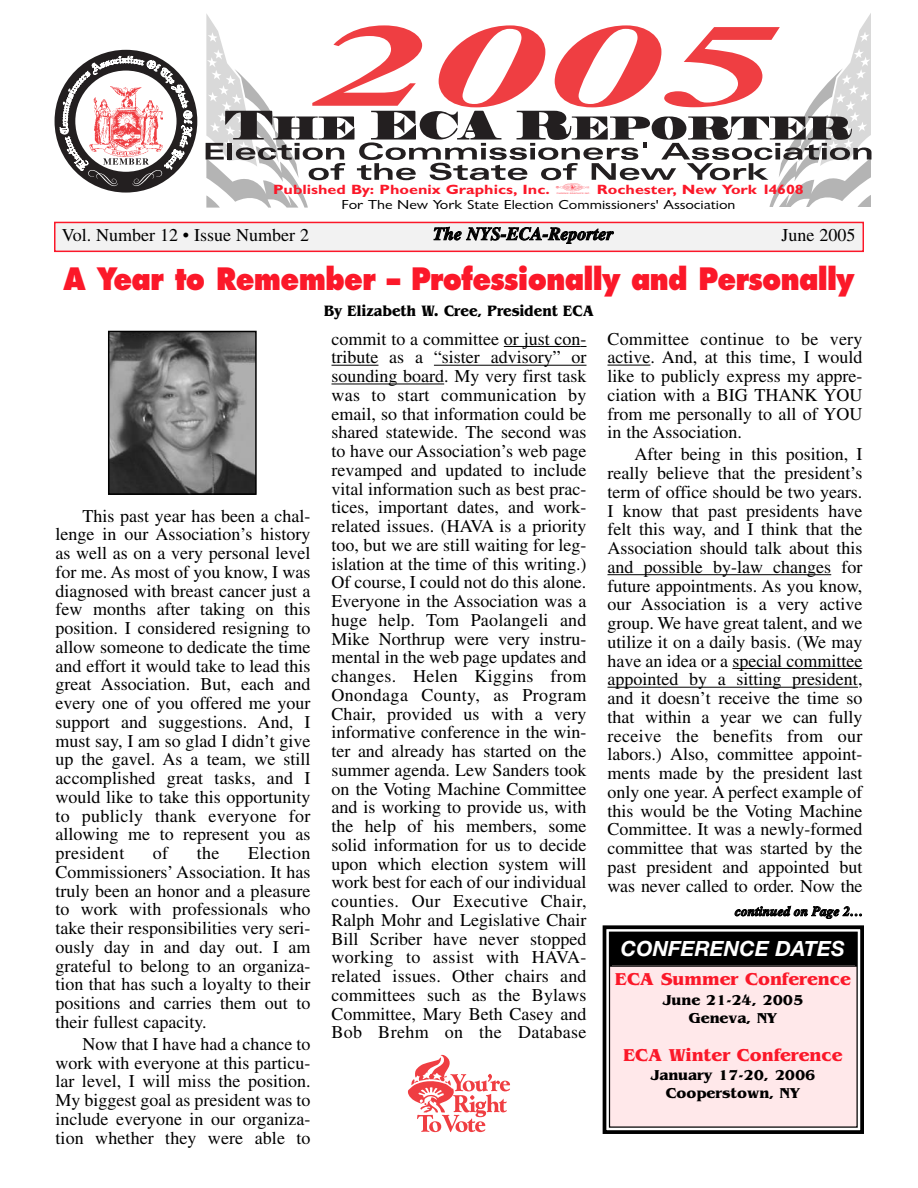
<style>
.page{position:relative;width:918px;height:1188px;background:#fff}
.page>*{position:absolute;margin:0;border:0;box-sizing:border-box;transform-origin:0 0}
.t1{font:italic 700 117.6px "Times";color:#ef3e42;scale:1.97 1}
.t2{font:800 30px "Futura";letter-spacing:-.025em;color:#fb1829;scale:.9 1}
.t3{font:italic 700 21px "Helvetica Neue";color:#fff}
.t4{font:18px/18.8px "Times";color:#000;text-align:justify}
.t5{font:700 18px "Benguiat";color:#fb1829}
.t6{font:italic 700 18px "Times";color:#000}
.t7{font:700 15.75px "Benguiat";color:#000;scale:.9 1}
.t8{font:700 15px/18px "Benguiat";color:#000;text-align:center}
.t9{font:13.5px "Classical Sans Bold DTC";color:#fb1829;scale:1.2 1}
.t10{font:13.5px "Classical Sans Regular DTC";color:#000;scale:1.2 1}
.t11{font:italic 700 13.5px "Times";color:#000}
.s1{font-family:"Election 1"}
</style>
<div class="page">
<div style="left:609px;top:932px;width:248px;height:195px;background:#ffe8ea"></div>
<div style="left:603px;top:925px;width:261px;height:209px;border:4px solid #000"></div>
<div style="left:609px;top:932px;width:249px;height:196px;border:1px solid #000"></div>
<div style="left:55px;top:50px;width:142px;height:143px;border:21px solid #231f20;border-radius:50%"></div>
<svg style="left:59px;top:56px;width:133px;height:131px"></svg>
<div style="left:56px;top:223px;width:806px;height:28px;background:#f2f2f2"></div>
<div style="left:54px;top:222px;width:810px;height:30px;border:2px solid #fb1829"></div>
<div style="left:611px;top:933px;width:245px;height:32px;background:#000"></div>
<div style="left:610px;top:932px;width:247px;height:35px;border:2px solid #000"></div>
<svg style="left:206px;top:13px;width:665px;height:195px"></svg>
<svg style="left:408px;top:1055px;width:102px;height:77px"></svg>
<hr style="left:504px;top:346px;width:77px;height:1px;background:#000">
<hr style="left:332px;top:365px;width:46px;height:1px;background:#000">
<hr style="left:434px;top:365px;width:153px;height:1px;background:#000">
<hr style="left:332px;top:384px;width:112px;height:1px;background:#000">
<hr style="left:608px;top:365px;width:42px;height:1px;background:#000">
<hr style="left:608px;top:574px;width:223px;height:1px;background:#000">
<hr style="left:732px;top:668px;width:130px;height:1px;background:#000">
<hr style="left:608px;top:687px;width:250px;height:1px;background:#000">
<img style="left:111px;top:334px;width:143px;height:158px">
<div style="left:108px;top:331px;width:149px;height:164px;border:2px solid #000"></div>
<h1 class="t1" style="left:319px;top:24px;width:237px">2005</h1>
<p class="t9" style="left:273px;top:184px;width:444px">Published By: Phoenix Graphics, Inc. <span class="s1">.</span> Rochester, New York 14608</p>
<p class="t10" style="left:342px;top:200px;width:330px">For The New York State Election Commissioners' Association</p>
<p class="t6" style="left:433px;top:227px;width:182px">The NYS-ECA-Reporter</p>
<p class="t4" style="left:62px;top:227px;width:249px">Vol. Number 12 • Issue Number 2</p>
<p class="t4" style="left:782px;top:227px;width:75px">June 2005</p>
<h2 class="t2" style="left:64px;top:266px;width:880px">A Year to Remember – Professionally and Personally</h2>
<p class="t7" style="left:324px;top:305px;width:301px">By Elizabeth W. Cree, President ECA</p>
<p class="t4" style="left:56px;top:508px;width:257px;text-indent:27px">This past year has been a chal&shy;lenge in our Association’s history as well as on a very personal level for me. As most of you know, I was diagnosed with breast cancer just a few months after taking on this position. I considered resigning to allow someone to dedicate the time and effort it would take to lead this great Association. But, each and every one of you offered me your support and suggestions. And, I must say, I am so glad I didn’t give up the gavel. As a team, we still accomplished great tasks, and I would like to take this opportunity to publicly thank everyone for allowing me to represent you as president</p>
<p class="t4" style="left:56px;top:845px;width:257px;text-indent:193px">Election Commissioners’ Association. It has truly been an honor and a pleasure to work with professionals who take their responsibilities very seri&shy;ously day in and day out. I am grateful to belong to an organiza&shy;tion that has such a loyalty to their positions and carries them out to their fullest capacity.</p>
<p class="t4" style="left:56px;top:1036px;width:257px;text-indent:27px">Now that I have had a chance to work with everyone at this particu&shy;lar level, I will miss the position.<br>My biggest goal as president was to include everyone in our organiza&shy;tion whether they were able to</p>
<p class="t4" style="left:153px;top:845px;width:17px">of</p>
<p class="t4" style="left:197px;top:845px;width:24px">the</p>
<p class="t4" style="left:332px;top:331px;width:257px">commit to a committee or just con&shy;tribute as a “sister advisory” or sounding board. My very first task was to start communication by email, so that information could be shared statewide. The second was to have our Association’s web page revamped and updated to include vital information such as best prac&shy;tices, important dates, and work&shy;related issues. (HAVA is a priority too, but we are still waiting for leg&shy;islation at the time of this writing.)<br>Of course, I could not do this alone.<br>Everyone in the Association was a huge help. Tom Paolangeli and Mike Northrup were very instru&shy;mental in the web page updates and changes. Helen Kiggins from Onondaga County, as Program Chair, provided us with a very informative conference in the win&shy;ter and already has started on the summer agenda. Lew Sanders took on the Voting Machine Committee and is working to provide us, with the help of his members, some solid information for us to decide upon which election system will work best for each of our individual counties. Our Executive Chair, Ralph Mohr and Legislative Chair Bill Scriber have never stopped working to assist with HAVA&shy;related issues. Other chairs and committees such as the Bylaws Committee, Mary Beth Casey and Bob Brehm on the Database</p>
<p class="t4" style="left:608px;top:331px;width:257px">Committee continue to be very active. And, at this time, I would like to publicly express my appre&shy;ciation with a BIG THANK YOU from me personally to all of YOU in the Association.</p>
<p class="t4" style="left:607px;top:447px;width:257px;text-indent:27px">After being in this position, I really believe that the president’s term of office should be two years.<br>I know that past presidents have felt this way, and I think that the Association should talk about this and possible by-law changes for future appointments. As you know, our Association is a very active group. We have great talent, and we utilize it on a daily basis. (We may have an idea or a special committee appointed by a sitting president, and it doesn’t receive the time so that within a year we can fully receive the benefits from our labors.) Also, committee appoint&shy;ments made by the president last only one year. A perfect example of this would be the Voting Machine Committee. It was a newly-formed committee that was started by the past president and appointed but was never called to order. Now the</p>
<p class="t11" style="left:735px;top:906px;width:130px">continued on Page 2…</p>
<p class="t3" style="left:621px;top:941px;width:225px">CONFERENCE DATES</p>
<p class="t5" style="left:615px;top:973px;width:237px">ECA Summer Conference</p>
<p class="t8" style="left:663px;top:992px;width:142px">June 21-24, 2005<br>Geneva, NY</p>
<p class="t5" style="left:623px;top:1048px;width:221px">ECA Winter Conference</p>
<p class="t8" style="left:651px;top:1068px;width:166px">January 17-20, 2006<br>Cooperstown, NY</p>
</div>
